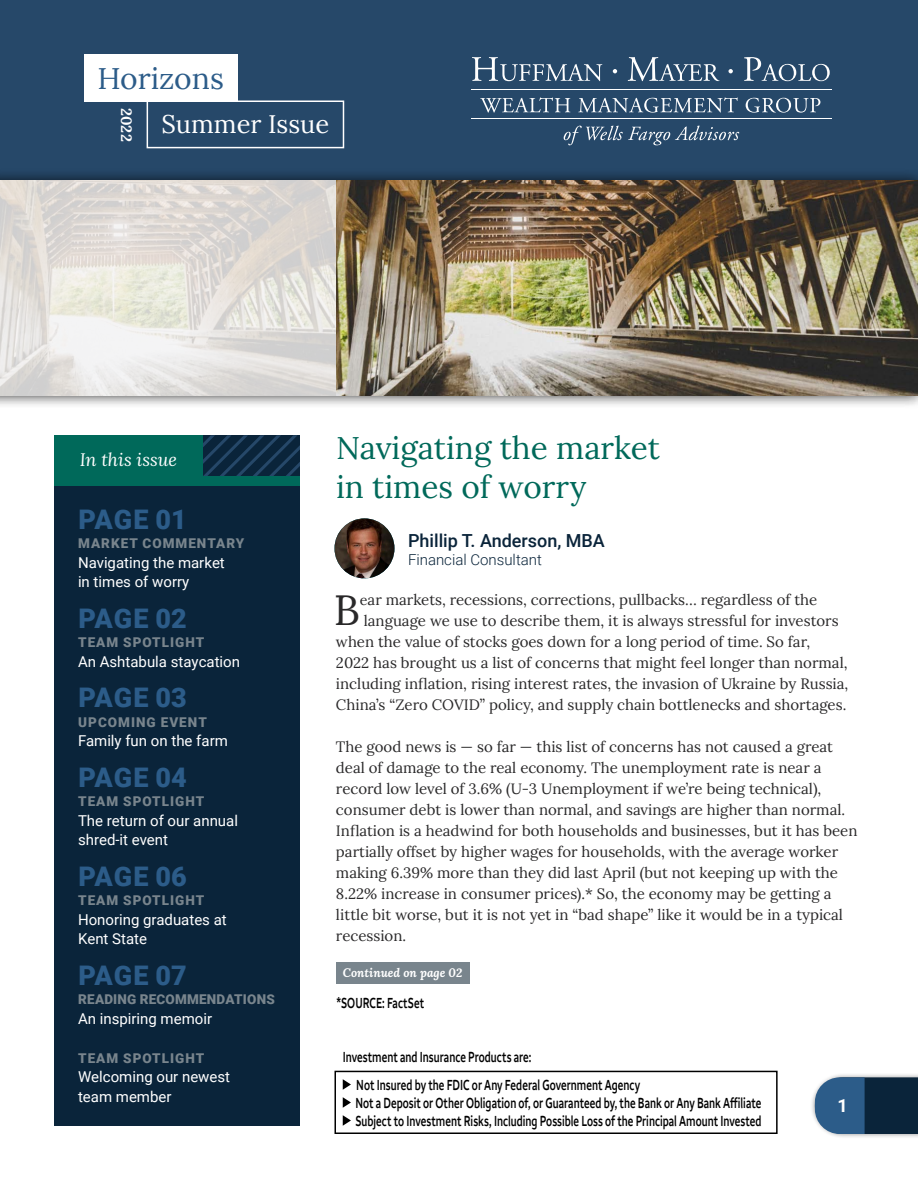
<style>
.page{position:relative;width:918px;height:1188px;background:#fff}
.page>*{position:absolute;margin:0;border:0;box-sizing:border-box;transform-origin:0 0}
.t1{font:42.15px "Lora";color:#292829}
.t2{font:31.5px/39.6px "Lora";color:#00695a}
.t3{font:30px "Lora";color:#2c5c89}
.t4{font:900 27px "Roboto";letter-spacing:.02em;color:#2c5c89}
.t5{font:25.5px "Lora";color:#fff}
.t6{font:500 18px "Roboto";color:#0a243a}
.t7{font:italic 18px "Lora";color:#fff}
.t8{font:700 18px "Roboto";color:#fff}
.t9{font:15px/21px "Lora";color:#292829}
.t10{font:600 15px/18px "Wells Fargo Sans";letter-spacing:.005em;color:#000;scale:.7 1}
.t11{font:15px/19.5px "Roboto";color:#fff}
.t12{font:300 15px "Roboto";color:#0a243a}
.t13{font:700 15px "Lora";color:#fff}
.t14{font:900 13.5px "Roboto";letter-spacing:.075em;color:#79858d}
.t15{font:900 13.5px "Roboto";letter-spacing:.015em;color:#79858d}
.t16{font:italic 700 12px "Lora";color:#fff}
.s1{font-size:14.25px}
</style>
<div class="page">
<div style="left:810px;top:1072px;width:108px;height:67px;background:#000;opacity:.4"></div>
<svg style="left:815px;top:1077px;width:103px;height:57px;background:#244665"></svg>
<div style="left:0;top:0;width:918px;height:225px;background:#264869"></div>
<svg style="left:564px;top:126px;width:175px;height:19px"></svg>
<hr style="left:471px;top:118px;width:360px;height:1px;background:#fff">
<hr style="left:471px;top:89px;width:360px;height:1px;background:#fff">
<svg style="left:472px;top:57px;width:130px;height:24px"></svg>
<svg style="left:613px;top:69px;width:4px;height:4px"></svg>
<svg style="left:628px;top:57px;width:92px;height:24px"></svg>
<svg style="left:729px;top:69px;width:4px;height:4px"></svg>
<svg style="left:744px;top:57px;width:86px;height:24px"></svg>
<svg style="left:480px;top:97px;width:90px;height:16px"></svg>
<svg style="left:578px;top:97px;width:160px;height:16px"></svg>
<svg style="left:746px;top:98px;width:74px;height:15px"></svg>
<div style="left:84px;top:54px;width:153px;height:48px;background:#fff"></div>
<div style="left:147px;top:100px;width:197px;height:48px;border:2px solid #fff"></div>
<div style="left:336px;top:962px;width:133px;height:21px;background:#79858d"></div>
<div style="left:54px;top:485px;width:246px;height:641px;background:#0a243a"></div>
<svg style="left:203px;top:435px;width:97px;height:41px;background:#102d45"></svg>
<div style="left:54px;top:435px;width:149px;height:48px;background:#00695a"></div>
<div style="left:54px;top:476px;width:246px;height:9px;background:#00695a"></div>
<div style="left:0;top:168px;width:918px;height:241px;background:#000;opacity:.75"></div>
<img style="left:0;top:181px;width:918px;height:215px">
<svg style="left:343px;top:1079px;width:8px;height:11px"></svg>
<svg style="left:343px;top:1097px;width:8px;height:11px"></svg>
<svg style="left:343px;top:1115px;width:8px;height:11px"></svg>
<div style="left:334px;top:1071px;width:444px;height:63px;border:2px solid #000"></div>
<img style="left:334px;top:518px;width:60px;height:60px;border-radius:30px">
<h3 class="t3" style="left:98px;top:55px;width:128px">Horizons</h3>
<h3 class="t5" style="left:162px;top:105px;width:169px">Summer Issue</h3>
<p class="t13" style="left:139px;top:108px;width:36px;rotate:90deg">2022</p>
<p class="t7" style="left:80px;top:448px;width:99px">In this issue</p>
<h3 class="t4" style="left:78px;top:500px;width:110px">PAGE 01</h3>
<p class="t14" style="left:78px;top:534px;width:168px">MARKET COMMENTARY</p>
<p class="t11" style="left:78px;top:552px;width:148px">Navigating the market in times of worry</p>
<h3 class="t4" style="left:78px;top:599px;width:110px">PAGE 02</h3>
<p class="t14" style="left:78px;top:633px;width:128px">TEAM SPOTLIGHT</p>
<p class="t11" style="left:78px;top:651px;width:164px">An Ashtabula staycation</p>
<h3 class="t4" style="left:78px;top:679px;width:110px">PAGE 03</h3>
<p class="t14" style="left:78px;top:712px;width:130px">UPCOMING EVENT</p>
<p class="t11" style="left:78px;top:731px;width:151px">Family fun on the farm</p>
<h3 class="t4" style="left:78px;top:758px;width:110px">PAGE 04</h3>
<p class="t14" style="left:78px;top:792px;width:128px">TEAM SPOTLIGHT</p>
<p class="t11" style="left:78px;top:810px;width:162px">The return of our annual shred-it event</p>
<h3 class="t4" style="left:78px;top:857px;width:110px">PAGE 06</h3>
<p class="t14" style="left:78px;top:891px;width:128px">TEAM SPOTLIGHT</p>
<p class="t11" style="left:78px;top:909px;width:150px">Honoring graduates at<br>Kent State</p>
<h3 class="t4" style="left:78px;top:956px;width:110px">PAGE 07</h3>
<p class="t15" style="left:78px;top:990px;width:198px">READING RECOMMENDATIONS</p>
<p class="t11" style="left:78px;top:1008px;width:136px">An inspiring memoir</p>
<p class="t14" style="left:78px;top:1048px;width:128px">TEAM SPOTLIGHT</p>
<p class="t11" style="left:78px;top:1067px;width:154px">Welcoming our newest team member</p>
<h2 class="t2" style="left:336px;top:426px;width:325px">Navigating the market in times of worry</h2>
<p class="t6" style="left:408px;top:528px;width:198px">Phillip T. Anderson, MBA</p>
<p class="t12" style="left:408px;top:549px;width:135px">Financial Consultant</p>
<h1 class="t1" style="left:334px;top:578px;width:28px">B</h1>
<p class="t9" style="left:360px;top:589px;width:459px"><span class="s1">e</span>ar markets, recessions, corrections, pullbacks… regardless of the</p>
<p class="t9" style="left:364px;top:610px;width:476px">language we use to describe them, it is always stressful for investors</p>
<p class="t9" style="left:336px;top:631px;width:476px">when the value of stocks goes down for a long period of time. So far,</p>
<p class="t9" style="left:336px;top:652px;width:513px">2022 has brought us a list of concerns that might feel longer than normal,</p>
<p class="t9" style="left:336px;top:673px;width:514px">including inflation, rising interest rates, the invasion of Ukraine by Russia,</p>
<p class="t9" style="left:336px;top:694px;width:512px">China’s “Zero COVID” policy, and supply chain bottlenecks and shortages.</p>
<p class="t9" style="left:336px;top:736px;width:523px">The good news is — so far — this list of concerns has not caused a great deal of damage to the real economy. The unemployment rate is near a record low level of 3.6% (U-3 Unemployment if we’re being technical), consumer debt is lower than normal, and savings are higher than normal.<br>Inflation is a headwind for both households and businesses, but it has been partially offset by higher wages for households, with the average worker making 6.39% more than they did last April (but not keeping up with the 8.22% increase in consumer prices).* So, the economy may be getting a little bit worse, but it is not yet in “bad shape” like it would be in a typical recession.</p>
<p class="t16" style="left:343px;top:964px;width:121px">Continued on page 02</p>
<p class="t10" style="left:336px;top:994px;width:128px">*SOURCE: FactSet</p>
<p class="t10" style="left:343px;top:1048px;width:271px">Investment and Insurance Products are:</p>
<p class="t10" style="left:355px;top:1076px;width:582px">Not Insured by the FDIC or Any Federal Government Agency<br>Not a Deposit or Other Obligation of, or Guaranteed by, the Bank or Any Bank Affiliate<br>Subject to Investment Risks, Including Possible Loss of the Principal Amount Invested</p>
<p class="t8" style="left:837px;top:1093px;width:12px">1</p>
</div>
